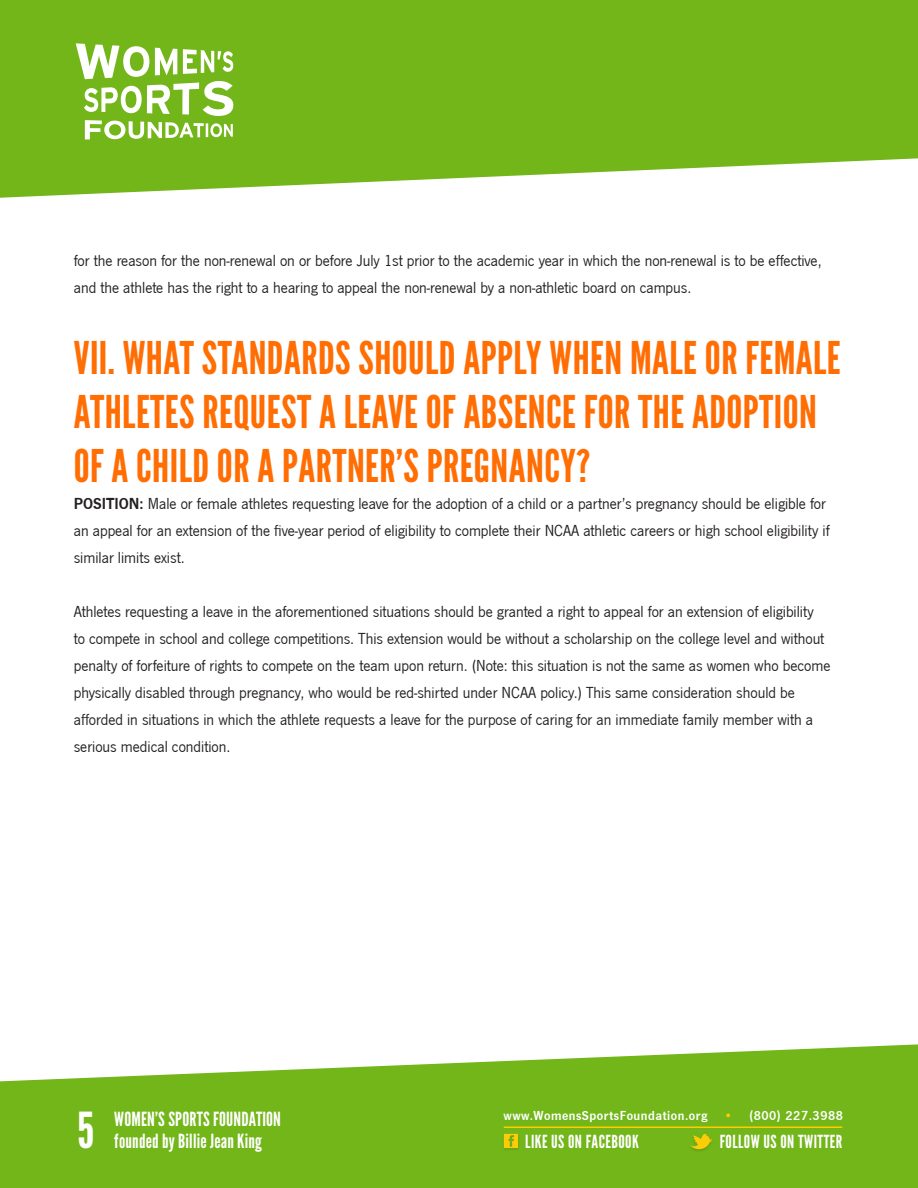
<style>
.page{position:relative;width:918px;height:1188px;background:#fff}
.page>*{position:absolute;margin:0;border:0;box-sizing:border-box;transform-origin:0 0}
.t1{font:49.5px "League Gothic";color:#fff}
.t2{font:45px/54px "League Gothic";letter-spacing:.01em;color:#ff6d03}
.t3{font:19.5px/22.5px "League Gothic";letter-spacing:.01em;color:#fff}
.t4{font:18px "League Gothic";letter-spacing:.025em;color:#fff}
.t5{font:16.5px/27px "News Got";color:#231f20}
.t6{font:13.5px "News Got Dem";letter-spacing:.04em;color:#fff}
.s1{font-family:"News Got Dem"}
.s2{color:#fc0}
</style>
<div class="page">
<svg style="left:0;top:0;width:918px;height:198px;background:#81be32"></svg>
<svg style="left:0;top:1044px;width:918px;height:144px;background:#84bf37"></svg>
<svg style="left:76px;top:43px;width:157px;height:96px"></svg>
<hr style="left:504px;top:1126px;width:338px;height:2px;background:#fc0">
<img style="left:501px;top:1132px;width:20px;height:20px">
<svg style="left:504px;top:1134px;width:14px;height:14px"></svg>
<img style="left:687px;top:1132px;width:29px;height:22px">
<svg style="left:690px;top:1134px;width:23px;height:18px"></svg>
<p class="t5" style="left:74px;top:247px;width:749px">for the reason for the non-renewal on or before July 1st prior to the academic year in which the non-renewal is to be effective, and the athlete has the right to a hearing to appeal the non-renewal by a non-athletic board on campus.</p>
<p class="t2" style="left:74px;top:332px;width:768px">VII. WHAT STANDARDS SHOULD APPLY WHEN MALE OR FEMALE<br>ATHLETES REQUEST A LEAVE OF ABSENCE FOR THE ADOPTION<br>OF A CHILD OR A PARTNER’S PREGNANCY?</p>
<p class="t5" style="left:74px;top:490px;width:757px"><span class="s1">POSITION:</span> Male or female athletes requesting leave for the adoption of a child or a partner’s pregnancy should be eligible for an appeal for an extension of the five-year period of eligibility to complete their NCAA athletic careers or high school eligibility if similar limits exist.</p>
<p class="t5" style="left:74px;top:598px;width:758px">Athletes requesting a leave in the aforementioned situations should be granted a right to appeal for an extension of eligibility<br>to compete in school and college competitions. This extension would be without a scholarship on the college level and without penalty of forfeiture of rights to compete on the team upon return. (Note: this situation is not the same as women who become physically disabled through pregnancy, who would be red-shirted under NCAA policy.) This same consideration should be afforded in situations in which the athlete requests a leave for the purpose of caring for an immediate family member with a serious medical condition.</p>
<h1 class="t1" style="left:77px;top:1102px;width:19px">5</h1>
<p class="t3" style="left:114px;top:1108px;width:168px">WOMEN’S SPORTS FOUNDATION founded by Billie Jean King</p>
<p class="t6" style="left:503px;top:1108px;width:341px">www.WomensSportsFoundation.org <span class="s2">•</span> (800) 227.3988</p>
<p class="t4" style="left:525px;top:1131px;width:115px">LIKE US ON FACEBOOK</p>
<p class="t4" style="left:720px;top:1131px;width:124px">FOLLOW US ON TWITTER</p>
</div>
